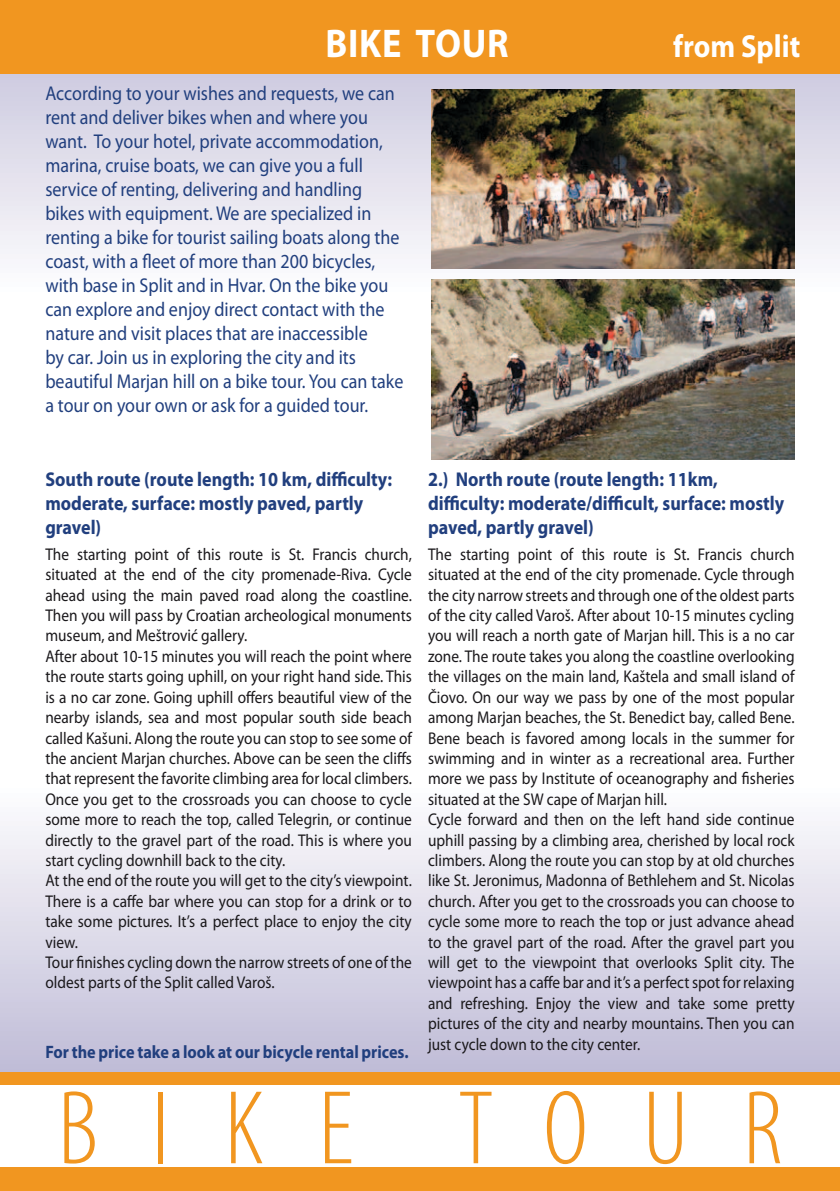
<style>
.page{position:relative;width:840px;height:1191px;background:#fff}
.page>*{position:absolute;margin:0;border:0;box-sizing:border-box;transform-origin:0 0}
.t1{font:300 condensed 106px "Myriad Pro";letter-spacing:.515em;color:#f19620}
.t2{font:700 40.2px "Myriad Pro";letter-spacing:.02em;color:#fff;scale:.9 1}
.t3{font:700 32px "Myriad Pro";color:#fff;scale:.9 1}
.t4{font:20px/24px "Myriad Pro";color:#213f7e;scale:.9 1}
.t5{font:700 20px/24px "Myriad Pro";color:#213f7e;scale:.9 1}
.t6{font:700 18px "Myriad Pro";color:#213f7e;scale:.9 1}
.t7{font:17px/20.4px "Myriad Pro";color:#1a181b;scale:.9 1}
</style>
<div class="page">
<svg style="left:0;top:73px;width:839px;height:226px"></svg>
<div style="left:0;top:0;width:839px;height:73px;background:#f19620"></div>
<div style="left:0;top:779px;width:839px;height:300px;background:linear-gradient(to bottom,#fff,#bebad6)"></div>
<div style="left:0;top:1168px;width:839px;height:23px;background:#f19620"></div>
<div style="left:0;top:1072px;width:839px;height:12px;background:#f19620"></div>
<img style="left:431px;top:280px;width:363px;height:179px">
<img style="left:431px;top:90px;width:362px;height:179px">
<h2 class="t2" style="left:325px;top:21px;width:205px">Bi ke TOUR</h2>
<h3 class="t3" style="left:672px;top:28px;width:142px">from Split</h3>
<p class="t4" style="left:45px;top:82px;width:399px">According to your wishes and requests, we can rent and deliver bikes when and where you want. To your hotel, private accommodation, marina, cruise boats, we can give you a full service of renting, delivering and handling bikes with equipment. We are specialized in renting a bike for tourist sailing boats along the coast, with a fleet of more than 200 bicycles, with base in Split and in Hvar. On the bike you can explore and enjoy direct contact with the nature and visit places that are inaccessible<br>by car. Join us in exploring the city and its beautiful Marjan hill on a bike tour. You can take a tour on your own or ask for a guided tour.</p>
<p class="t5" style="left:45px;top:467px;width:386px">South route (route length: 10 km, difficulty: moderate, surface: mostly paved, partly gravel)</p>
<p class="t7" style="left:45px;top:544px;width:408px">The starting point of this route is St. Francis church, situated at the end of the city promenade-Riva. Cycle ahead using the main paved road along the coastline.<br>Then you will pass by Croatian archeological monuments museum, and Meštrović gallery.<br>After about 10-15 minutes you will reach the point where the route starts going uphill, on your right hand side. This is a no car zone. Going uphill offers beautiful view of the nearby islands, sea and most popular south side beach called Kašuni. Along the route you can stop to see some of the ancient Marjan churches. Above can be seen the cliffs that represent the favorite climbing area for local climbers.<br>Once you get to the crossroads you can choose to cycle some more to reach the top, called Telegrin, or continue directly to the gravel part of the road. This is where you start cycling downhill back to the city.<br>At the end of the route you will get to the city’s viewpoint.<br>There is a caffe bar where you can stop for a drink or to take some pictures. It’s a perfect place to enjoy the city view.<br>Tour finishes cycling down the narrow streets of one of the oldest parts of the Split called Varoš.</p>
<p class="t5" style="left:428px;top:467px;width:397px">2.) North route (route length: 11km, difficulty: moderate/difficult, surface: mostly paved, partly gravel)</p>
<p class="t7" style="left:428px;top:544px;width:408px">The starting point of this route is St. Francis church situated at the end of the city promenade. Cycle through the city narrow streets and through one of the oldest parts of the city called Varoš. After about 10-15 minutes cycling you will reach a north gate of Marjan hill. This is a no car zone. The route takes you along the coastline overlooking the villages on the main land, Kaštela and small island of Čiovo. On our way we pass by one of the most popular among Marjan beaches, the St. Benedict bay, called Bene.<br>Bene beach is favored among locals in the summer for swimming and in winter as a recreational area. Further more we pass by Institute of oceanography and fisheries situated at the SW cape of Marjan hill.<br>Cycle forward and then on the left hand side continue uphill passing by a climbing area, cherished by local rock climbers. Along the route you can stop by at old churches like St. Jeronimus, Madonna of Bethlehem and St. Nicolas church. After you get to the crossroads you can choose to cycle some more to reach the top or just advance ahead to the gravel part of the road. After the gravel part you will get to the viewpoint that overlooks Split city. The viewpoint has a caffe bar and it’s a perfect spot for relaxing and refreshing. Enjoy the view and take some pretty pictures of the city and nearby mountains. Then you can just cycle down to the city center.</p>
<h1 class="t1" style="left:58px;top:1071px;width:717px">bike TOUR</h1>
<p class="t6" style="left:45px;top:1042px;width:405px">For the price take a look at our bicycle rental prices.</p>
</div>
